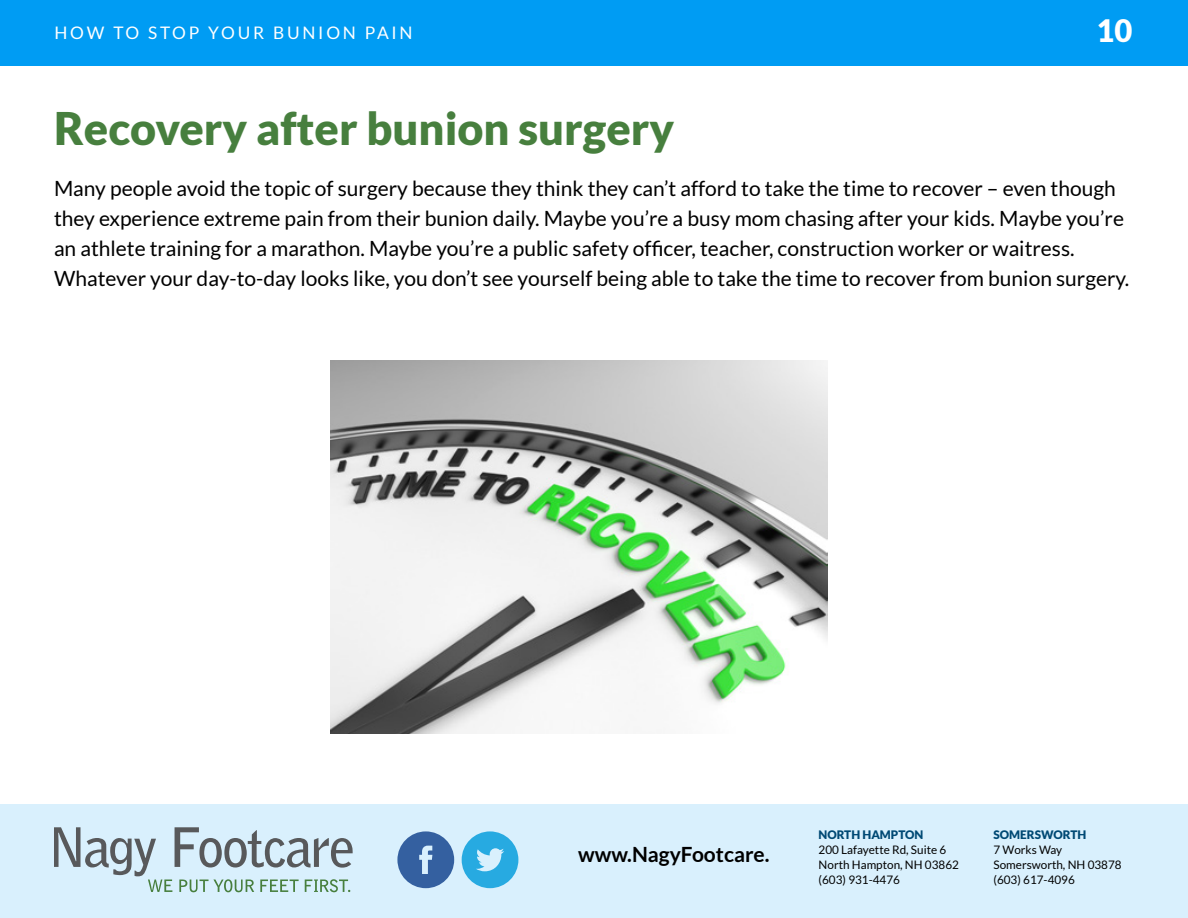
<style>
.page{position:relative;width:1188px;height:918px;background:#fff}
.page>*{position:absolute;margin:0;border:0;box-sizing:border-box;transform-origin:0 0}
.t1{font:900 45px "Lato";color:#477f3e}
.t2{font:900 30.9px "Lato";color:#fff}
.t3{font:21px/30px "Lato";color:#000}
.t4{font:700 21px "Lato";color:#000}
.t5{font:17.25px "Lato";letter-spacing:.16em;color:#fff}
.t6{font:11.7px/15.1px "Lato";color:#000}
.t7{font:900 11.7px "Lato";color:#004974}
</style>
<div class="page">
<div style="left:0;top:0;width:1188px;height:65px;background:#009cf3"></div>
<div style="left:0;top:805px;width:1188px;height:113px;background:#d9f0fd"></div>
<svg style="left:54px;top:827px;width:299px;height:65px"></svg>
<svg style="left:397px;top:831px;width:57px;height:57px"></svg>
<svg style="left:462px;top:831px;width:56px;height:57px"></svg>
<img style="left:330px;top:361px;width:497px;height:372px">
<p class="t5" style="left:54px;top:23px;width:360px">HOW TO STOP YOUR BUNION PAIN</p>
<h2 class="t2" style="left:1097px;top:13px;width:37px">10</h2>
<h1 class="t1" style="left:54px;top:102px;width:622px">Recovery after bunion surgery</h1>
<p class="t3" style="left:54px;top:173px;width:1077px">Many people avoid the topic of surgery because they think they can’t afford to take the time to recover – even though they experience extreme pain from their bunion daily. Maybe you’re a busy mom chasing after your kids. Maybe you’re an athlete training for a marathon. Maybe you’re a public safety officer, teacher, construction worker or waitress.<br>Whatever your day-to-day looks like, you don’t see yourself being able to take the time to recover from bunion surgery.</p>
<p class="t4" style="left:578px;top:843px;width:193px">www.NagyFootcare.</p>
<p class="t7" style="left:819px;top:828px;width:106px">NORTH HAMPTON</p>
<p class="t6" style="left:819px;top:842px;width:142px">200 Lafayette Rd, Suite 6<br>North Hampton, NH 03862 (603) 931-4476</p>
<p class="t7" style="left:994px;top:828px;width:94px">SOMERSWORTH</p>
<p class="t6" style="left:994px;top:842px;width:130px">7 Works Way<br>Somersworth, NH 03878 (603) 617-4096</p>
</div>
